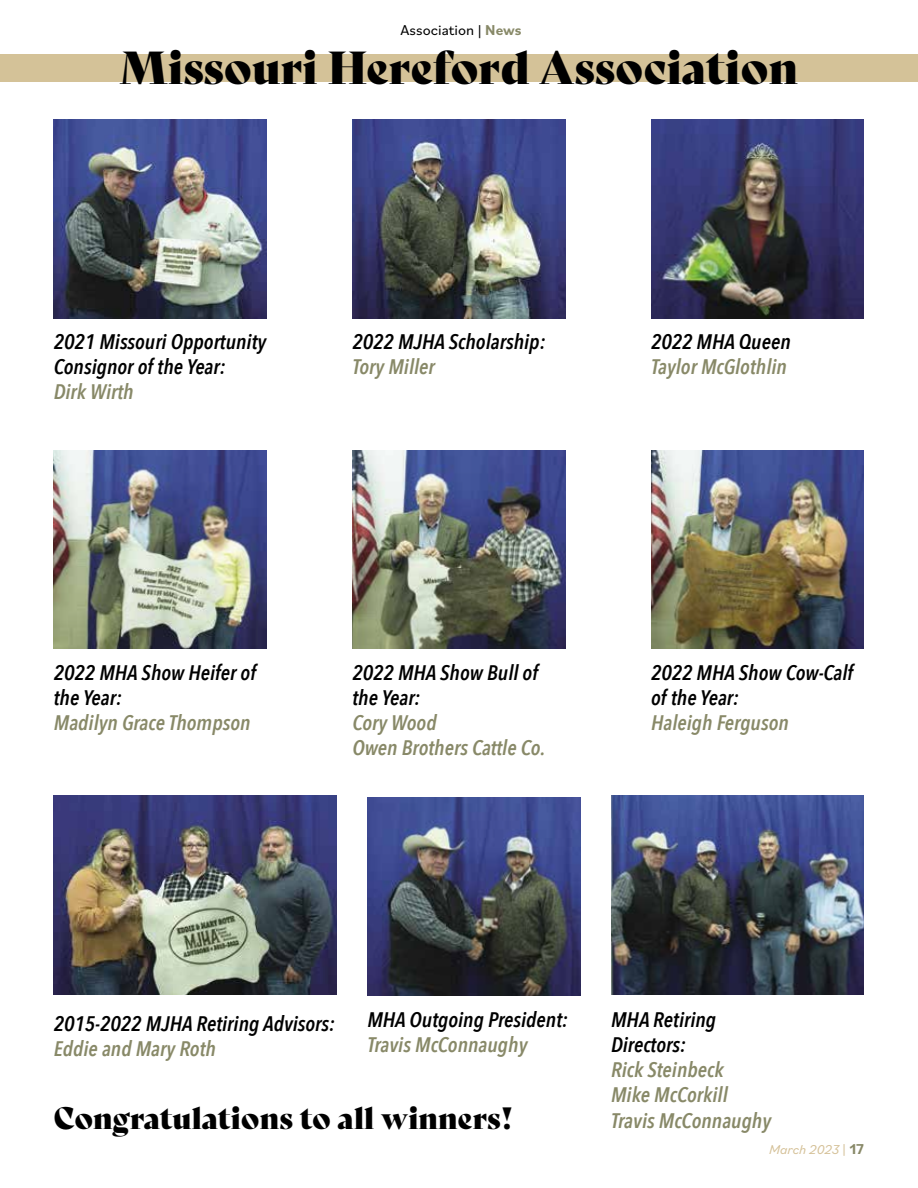
<style>
.page{position:relative;width:918px;height:1188px;background:#fff}
.page>*{position:absolute;margin:0;border:0;box-sizing:border-box;transform-origin:0 0}
.t1{font:45px "Bely Display";color:#000}
.t2{font:30px "Bely Display";color:#000}
.t3{font:italic 600 21px/25.2px "Avenir Next Condensed";color:#000}
.t4{font:italic 600 21px/25.2px "Avenir Next Condensed";color:#888968}
.t5{font:15px "Bilo";color:#000}
.t6{font:italic 13.5px "Bilo";color:#d5c198}
.s1{font-weight:700;color:#888968}
.s2{font-style:normal}
.s3{font-weight:700;font-style:normal;font-size:15px;color:#888968}
</style>
<div class="page">
<div style="left:0;top:54px;width:918px;height:28px;background:#d4c298"></div>
<img style="left:54px;top:120px;width:213px;height:198px">
<img style="left:352px;top:120px;width:213px;height:198px">
<img style="left:651px;top:120px;width:213px;height:198px">
<img style="left:54px;top:450px;width:213px;height:199px">
<img style="left:352px;top:450px;width:213px;height:199px">
<img style="left:651px;top:450px;width:213px;height:199px">
<img style="left:54px;top:796px;width:282px;height:198px">
<img style="left:367px;top:797px;width:213px;height:199px">
<img style="left:611px;top:796px;width:253px;height:198px">
<p class="t5" style="left:401px;top:20px;width:123px">Association | <span class="s1">News</span></p>
<h1 class="t1" style="left:119px;top:31px;width:680px">Missouri Hereford Association</h1>
<p class="t3" style="left:54px;top:329px;width:214px">2021 Missouri Opportunity<br>Consignor of the Year:</p>
<p class="t4" style="left:54px;top:379px;width:82px">Dirk Wirth</p>
<p class="t3" style="left:352px;top:329px;width:194px">2022 MJHA Scholarship:</p>
<p class="t4" style="left:352px;top:354px;width:84px">Tory Miller</p>
<p class="t3" style="left:651px;top:329px;width:141px">2022 MHA Queen</p>
<p class="t4" style="left:651px;top:354px;width:137px">Taylor McGlothlin</p>
<p class="t3" style="left:54px;top:659px;width:204px">2022 MHA Show Heifer of the Year:</p>
<p class="t4" style="left:54px;top:710px;width:198px">Madilyn Grace Thompson</p>
<p class="t3" style="left:352px;top:659px;width:187px">2022 MHA Show Bull of the Year:</p>
<p class="t4" style="left:352px;top:710px;width:194px">Cory Wood<br>Owen Brothers Cattle Co.</p>
<p class="t3" style="left:651px;top:659px;width:204px">2022 MHA Show Cow-Calf of the Year:</p>
<p class="t4" style="left:651px;top:710px;width:139px">Haleigh Ferguson</p>
<p class="t3" style="left:54px;top:1011px;width:283px">2015-2022 MJHA Retiring Advisors:</p>
<p class="t4" style="left:54px;top:1036px;width:164px">Eddie and Mary Roth</p>
<p class="t3" style="left:367px;top:1007px;width:202px">MHA Outgoing President:</p>
<p class="t4" style="left:367px;top:1032px;width:162px">Travis McConnaughy</p>
<p class="t3" style="left:611px;top:1007px;width:107px">MHA Retiring<br>Directors:</p>
<p class="t4" style="left:611px;top:1057px;width:118px">Rick Steinbeck<br>Mike McCorkill</p>
<h2 class="t2" style="left:54px;top:1094px;width:461px">Congratulations to all winners!</h2>
<p class="t4" style="left:611px;top:1108px;width:162px">Travis McConnaughy</p>
<p class="t6" style="left:769px;top:1140px;width:96px">March 2023 <span class="s2">|</span> <span class="s3">17</span></p>
</div>
